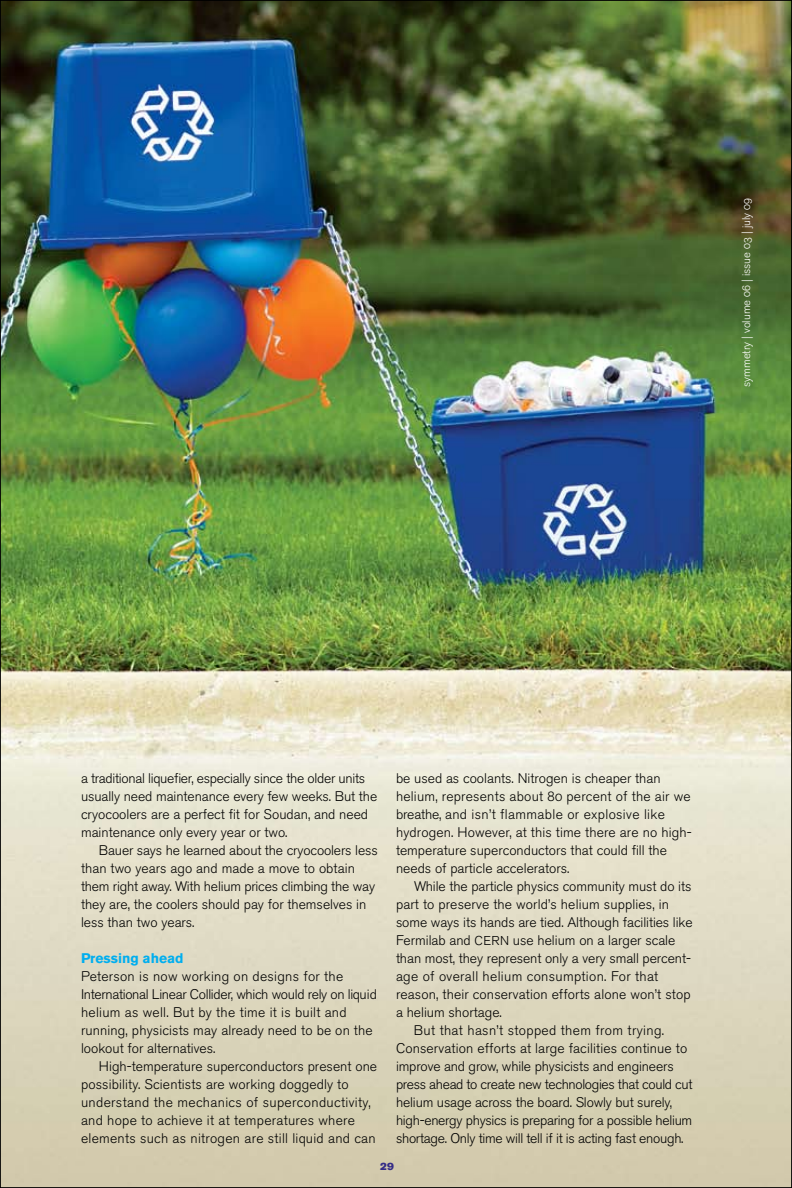
<style>
.page{position:relative;width:792px;height:1188px;background:#fff}
.page>*{position:absolute;margin:0;border:0;box-sizing:border-box;transform-origin:0 0}
.t1{font:13.8px/18px "Akzidenz Grotesk BE Light Os F";color:#000}
.t2{font:13.8px/18px "Akzidenz Grotesk BE Light Os F";letter-spacing:.02em;color:#000}
.t3{font:13.8px "Akzidenz Grotesk BE Light Os F";letter-spacing:-.02em;color:#000}
.t4{font:13.8px "Akzidenz Grotesk BE Light Os F";letter-spacing:.025em;color:#000}
.t5{font:13.8px "Akzidenz Grotesk BE Light Os F";letter-spacing:-.025em;color:#000}
.t6{font:700 13.8px "Akzidenz Grotesk BE";color:#00aeef}
.t7{font:11.25px "Akzidenz Grotesk BE Light Os F";color:#fff}
.t8{font:10.5px "Akzidenz Grotesk BE Super";color:#352c87}
.s1{font-size:12.75px}
</style>
<div class="page">
<img style="left:2px;top:2px;width:788px;height:1184px">
<p class="t7" style="left:740px;top:387px;width:190px;rotate:-90deg">symmetry | volume 06 | issue 03 | july 09</p>
<p class="t1" style="left:81px;top:770px;width:298px">a traditional liquefier, especially since the older units usually need maintenance every few weeks. But the cryocoolers are a perfect fit for Soudan, and need maintenance only every year or two.</p>
<p class="t1" style="left:81px;top:841px;width:298px;text-indent:18px">Bauer says he learned about the cryocoolers less than two years ago and made a move to obtain them right away. With helium prices climbing the way they are, the coolers should pay for themselves in less than two years.</p>
<p class="t6" style="left:81px;top:950px;width:104px">Pressing ahead</p>
<p class="t1" style="left:81px;top:967px;width:297px">Peterson is now working on designs for the International Linear Collider, which would rely on liquid helium as well. But by the time it is built and running, physicists may already need to be on the lookout for alternatives.</p>
<p class="t2" style="left:81px;top:1057px;width:298px;text-indent:18px">High-temperature superconductors present one possibility. Scientists are working doggedly to understand the mechanics of superconductivity, and hope to achieve it at temperatures where elements such as nitrogen are still liquid and can</p>
<p class="t1" style="left:396px;top:769px;width:297px">be used as coolants. Nitrogen is cheaper than helium, represents about 80 percent of the air we breathe, and isn’t flammable or explosive like hydrogen. However, at this time there are no high&shy;temperature superconductors that could fill the needs of particle accelerators.</p>
<p class="t1" style="left:414px;top:877px;width:279px">While the particle physics community must do its</p>
<p class="t1" style="left:396px;top:895px;width:274px">part to preserve the world’s helium supplies, in</p>
<p class="t1" style="left:396px;top:913px;width:298px">some ways its hands are tied. Although facilities like</p>
<p class="t1" style="left:396px;top:932px;width:281px">Fermilab and <span class="s1">CERN</span> use helium on a larger scale</p>
<p class="t1" style="left:396px;top:950px;width:296px">than most, they represent only a very small percent-</p>
<p class="t4" style="left:396px;top:968px;width:264px">age of overall helium consumption. For that</p>
<p class="t1" style="left:396px;top:985px;width:296px">reason, their conservation efforts alone won’t stop</p>
<p class="t1" style="left:396px;top:1003px;width:107px">a helium shortage.</p>
<p class="t4" style="left:414px;top:1022px;width:252px">But that hasn’t stopped them from trying.</p>
<p class="t1" style="left:396px;top:1039px;width:293px">Conservation efforts at large facilities continue to</p>
<p class="t1" style="left:396px;top:1057px;width:279px">improve and grow, while physicists and engineers</p>
<p class="t5" style="left:396px;top:1076px;width:298px">press ahead to create new technologies that could cut</p>
<p class="t1" style="left:396px;top:1093px;width:278px">helium usage across the board. Slowly but surely,</p>
<p class="t3" style="left:396px;top:1112px;width:298px">high-energy physics is preparing for a possible helium</p>
<p class="t3" style="left:396px;top:1130px;width:289px">shortage. Only time will tell if it is acting fast enough.</p>
<p class="t8" style="left:380px;top:1160px;width:15px">29</p>
</div>
